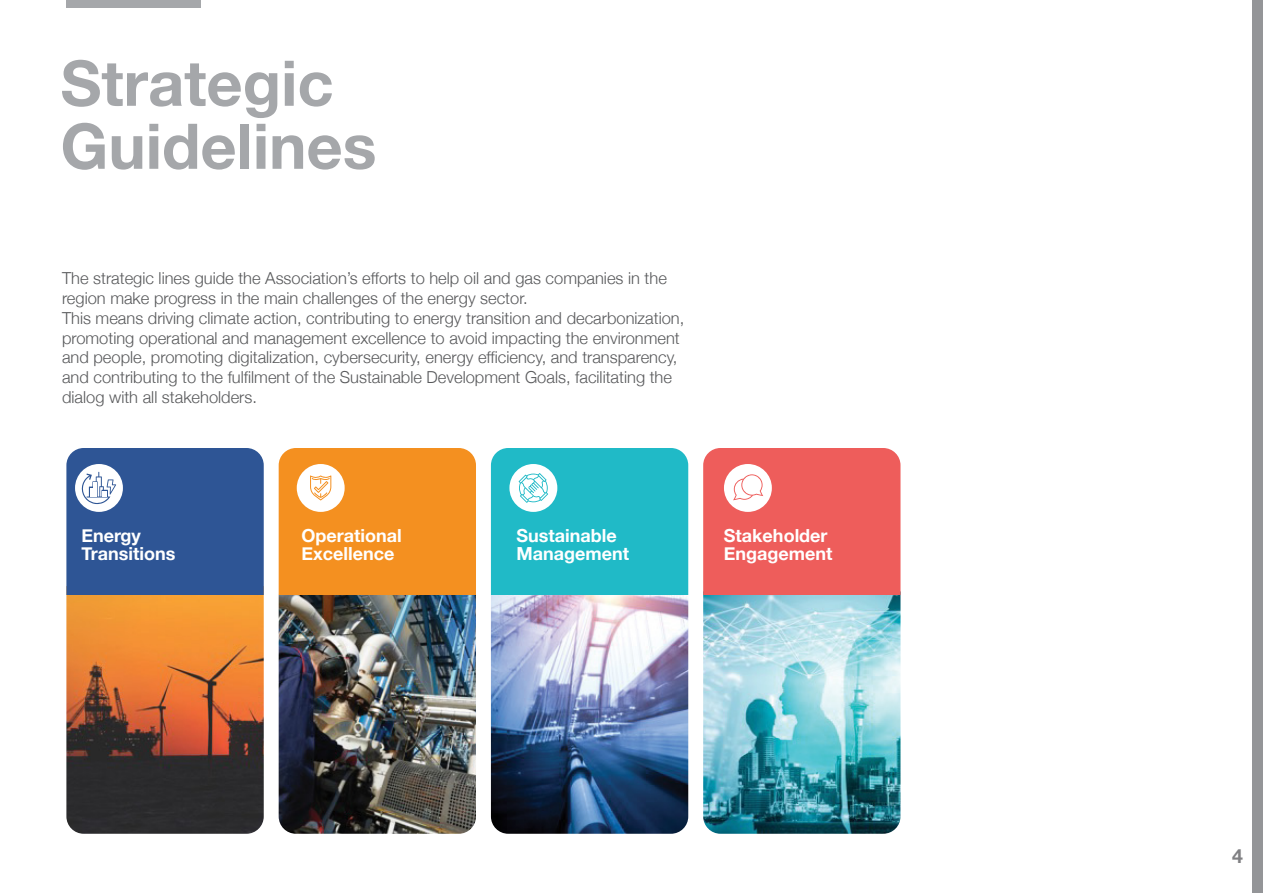
<style>
.page{position:relative;width:1263px;height:893px;background:#fff}
.page>*{position:absolute;margin:0;border:0;box-sizing:border-box;transform-origin:0 0}
.t1{font:700 63px/63px "Helvetica Neue";color:#a5a7aa}
.t2{font:700 19.5px "Helvetica Neue";color:#808083}
.t3{font:700 18px/18px "Helvetica Neue";color:#fff}
.t4{font:300 16.5px/19.8px "Helvetica Neue";color:#58595b}
</style>
<div class="page">
<img style="left:279px;top:595px;width:197px;height:239px">
<div style="left:279px;top:448px;width:197px;height:147px;background:#f49020"></div>
<img style="left:66px;top:595px;width:198px;height:239px">
<div style="left:66px;top:448px;width:198px;height:147px;background:#2e5595"></div>
<img style="left:491px;top:595px;width:197px;height:239px">
<div style="left:491px;top:448px;width:197px;height:147px;background:#20bac7"></div>
<img style="left:703px;top:595px;width:197px;height:239px">
<div style="left:703px;top:448px;width:197px;height:147px;background:#ee5d5b"></div>
<svg style="left:75px;top:464px;width:48px;height:48px"></svg>
<svg style="left:724px;top:464px;width:48px;height:48px"></svg>
<svg style="left:509px;top:464px;width:48px;height:48px"></svg>
<svg style="left:297px;top:464px;width:48px;height:48px"></svg>
<div style="left:67px;top:0;width:134px;height:8px;background:#a5a7aa"></div>
<div style="left:1252px;top:0;width:11px;height:893px;background:#949598"></div>
<h1 class="t1" style="left:61px;top:53px;width:317px">Strategic<br>Guidelines</h1>
<p class="t4" style="left:62px;top:267px;width:624px">The strategic lines guide the Association’s efforts to help oil and gas companies in the region make progress in the main challenges of the energy sector.<br>This means driving climate action, contributing to energy transition and decarbonization, promoting operational and management excellence to avoid impacting the environment and people, promoting digitalization, cybersecurity, energy efficiency, and transparency, and contributing to the fulfilment of the Sustainable Development Goals, facilitating the dialog with all stakeholders.</p>
<p class="t3" style="left:81px;top:527px;width:95px">Energy<br>Transitions</p>
<p class="t3" style="left:302px;top:527px;width:102px">Operational<br>Excellence</p>
<p class="t3" style="left:516px;top:527px;width:114px">Sustainable<br>Management</p>
<p class="t3" style="left:724px;top:527px;width:110px">Stakeholder<br>Engagement</p>
<p class="t2" style="left:1232px;top:841px;width:12px">4</p>
</div>
